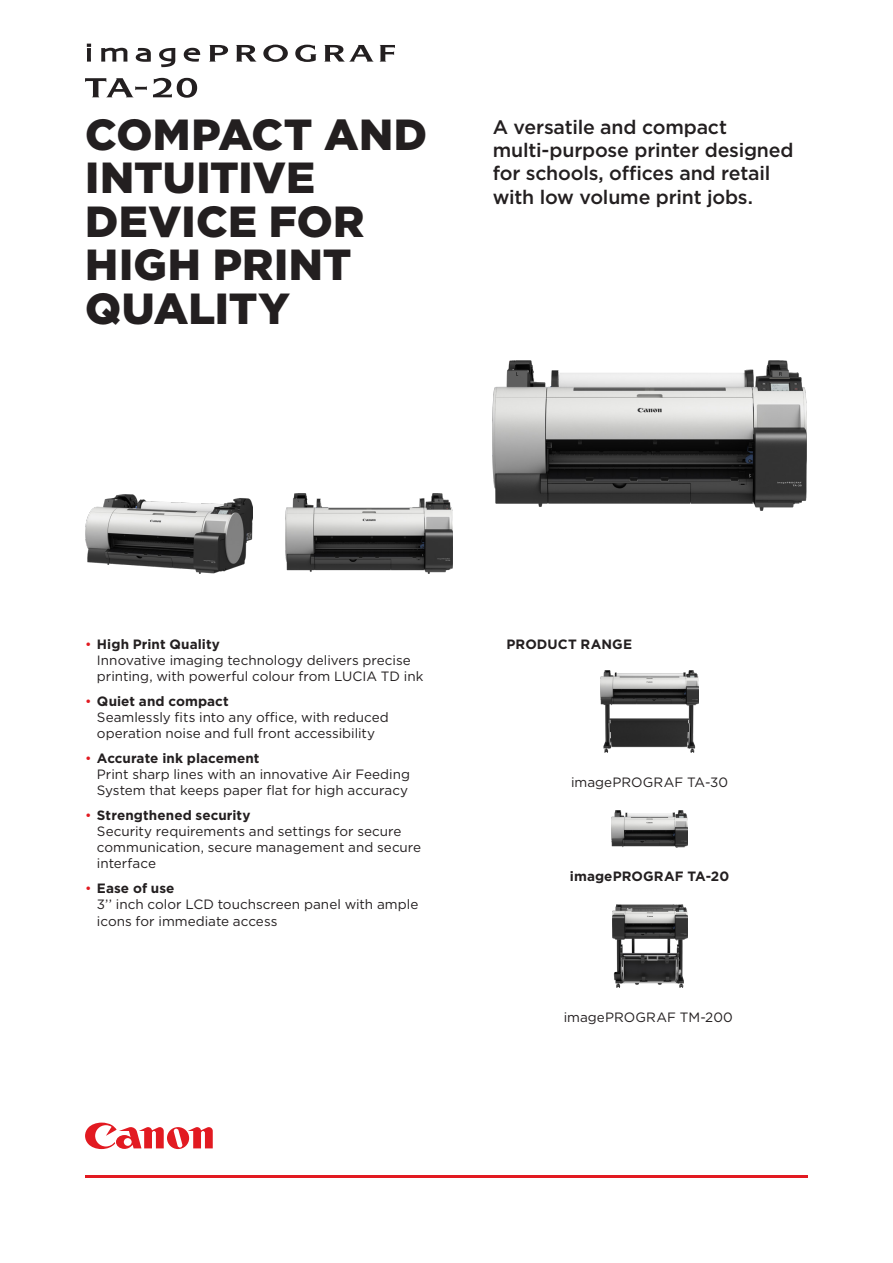
<style>
.page{position:relative;width:893px;height:1263px;background:#fff}
.page>*{position:absolute;margin:0;border:0;box-sizing:border-box;transform-origin:0 0}
.COVER_HEADER_LARGE{font:900 43.5px/43.5px "Gotham";letter-spacing:.005em;color:#231f20}
.INTRO{font:500 19.5px/23.4px "Gotham";letter-spacing:-.01em;color:#231f20}
.BODY{font:13.5px/16.2px "Gotham";color:#231f20}
.BODY-2{font:700 13.5px "Gotham";letter-spacing:.005em;color:#231f20}
.SUBHEAD{font:700 13.5px "Gotham";letter-spacing:.01em;color:#231f20}
.s1{color:#e21a21}
.s2{font-weight:700}
</style>
<div class="page">
<svg style="left:85px;top:1122px;width:128px;height:28px"></svg>
<hr style="left:85px;top:1175px;width:723px;height:3px;background:#e21a21">
<img style="left:492px;top:360px;width:315px;height:150px">
<img style="left:285px;top:494px;width:168px;height:80px">
<img style="left:85px;top:494px;width:168px;height:80px">
<img style="left:601px;top:671px;width:97px;height:82px">
<img style="left:611px;top:811px;width:77px;height:36px">
<svg style="left:209px;top:45px;width:19px;height:17px"></svg>
<svg style="left:236px;top:45px;width:21px;height:17px"></svg>
<svg style="left:263px;top:45px;width:25px;height:17px"></svg>
<svg style="left:295px;top:45px;width:22px;height:17px"></svg>
<svg style="left:324px;top:45px;width:71px;height:17px"></svg>
<svg style="left:87px;top:44px;width:4px;height:18px"></svg>
<svg style="left:101px;top:48px;width:26px;height:14px"></svg>
<svg style="left:136px;top:48px;width:15px;height:14px"></svg>
<svg style="left:159px;top:48px;width:16px;height:19px"></svg>
<svg style="left:184px;top:48px;width:16px;height:14px"></svg>
<svg style="left:85px;top:78px;width:62px;height:19px"></svg>
<svg style="left:153px;top:78px;width:44px;height:20px"></svg>
<img style="left:612px;top:905px;width:75px;height:83px">
<p class="COVER_HEADER_LARGE" style="left:85px;top:111px;width:343px">COMPACT AND<br>INTUITIVE<br>DEVICE FOR<br>HIGH PRINT<br>QUALITY</p>
<p class="INTRO" style="left:493px;top:115px;width:302px">A versatile and compact multi-purpose printer designed for schools, offices and retail with low volume print jobs.</p>
<p class="BODY" style="left:97px;top:635px;width:328px;text-indent:-12px"><span class="s1">•</span> <span class="s2">High Print Quality<br></span>Innovative imaging technology delivers precise printing, with powerful colour from LUCIA TD ink</p>
<p class="BODY" style="left:97px;top:692px;width:293px;text-indent:-12px"><span class="s1">•</span> <span class="s2">Quiet and compact<br></span>Seamlessly fits into any office, with reduced operation noise and full front accessibility</p>
<p class="BODY" style="left:97px;top:749px;width:315px;text-indent:-12px"><span class="s1">•</span> <span class="s2">Accurate ink placement<br></span>Print sharp lines with an innovative Air Feeding<br>System that keeps paper flat for high accuracy</p>
<p class="BODY" style="left:97px;top:807px;width:326px;text-indent:-12px"><span class="s1">•</span> <span class="s2">Strengthened security<br></span>Security requirements and settings for secure communication, secure management and secure interface</p>
<p class="BODY" style="left:97px;top:880px;width:323px;text-indent:-12px"><span class="s1">•</span> <span class="s2">Ease of use<br></span>3’’ inch color LCD touchscreen panel with ample icons for immediate access</p>
<p class="SUBHEAD" style="left:506px;top:635px;width:127px">PRODUCT RANGE</p>
<p class="BODY" style="left:571px;top:774px;width:159px">imagePROGRAF TA-30</p>
<p class="BODY-2" style="left:570px;top:868px;width:161px">imagePROGRAF TA-20</p>
<p class="BODY" style="left:564px;top:1009px;width:171px">imagePROGRAF TM-200</p>
</div>
